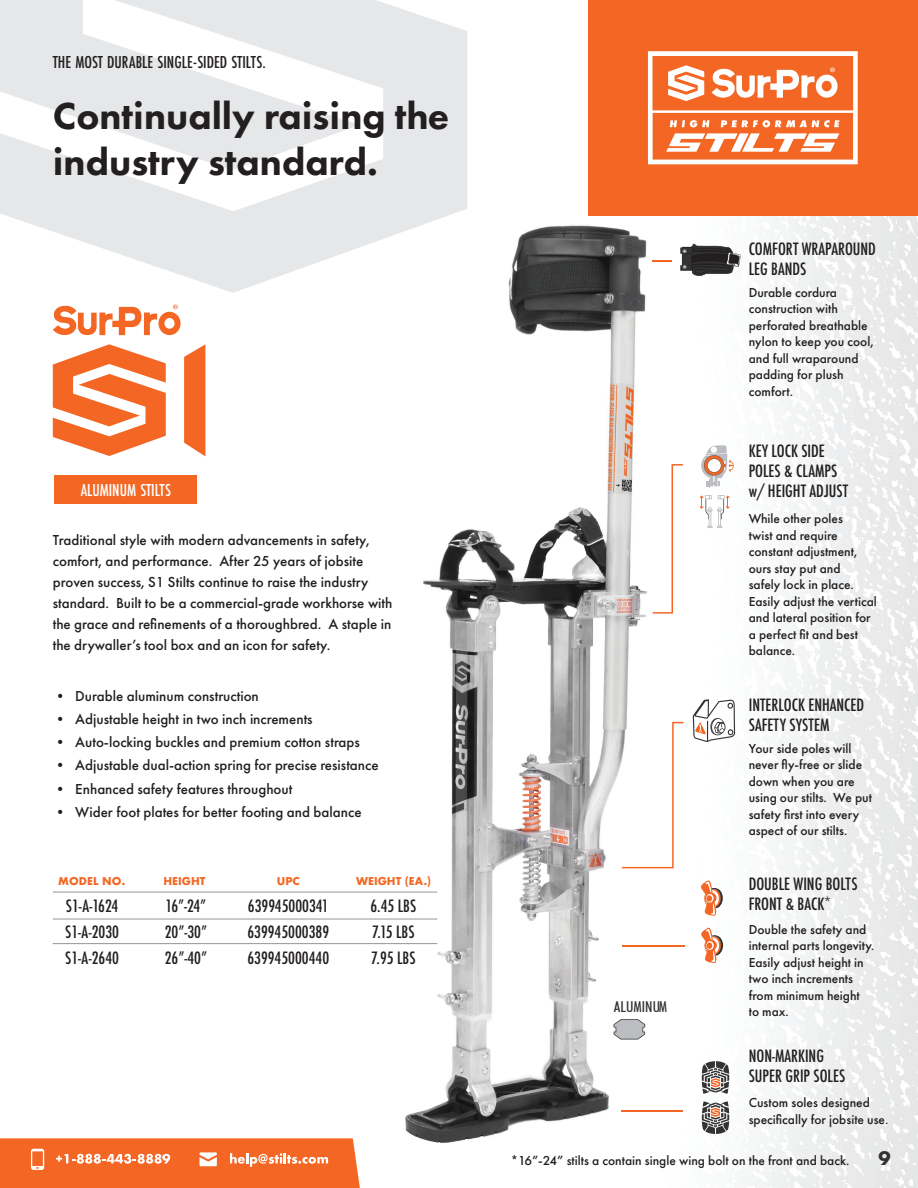
<style>
.page{position:relative;width:918px;height:1188px;background:#fff}
.page>*{position:absolute;margin:0;border:0;box-sizing:border-box;transform-origin:0 0}
.Stilts_page_-_Large_Header{font:800 39px "Futura PT";color:#231f20}
.Stilts_page_-_Small_Header{font:500 18px "Futura PT Cond";color:#231f20}
.Stilts_page_-_Small_Header-2{font:500 18px "Futura PT Cond";color:#fff}
.t1{font:700 18px "Futura";color:#323332}
.Table_Data{font:500 condensed 16.5px "Futura";color:#231f20}
.Basic{font:500 15px/21px "Futura PT";color:#231f20}
.t2{font:500 condensed 15px "Futura BT";color:#323332}
.Callout_Descriptions{font:500 13.5px/16.5px "Futura PT";color:#231f20}
.t3{font:700 10.5px "Futura";color:#f26824}
</style>
<div class="page">
<img style="left:52px;top:0;width:866px;height:1188px">
<svg style="left:0;top:0;width:467px;height:293px;fill:#e6e7e9"></svg>
<div style="left:589px;top:0;width:329px;height:216px;background:#f36623"></div>
<svg style="left:648px;top:51px;width:210px;height:113px"></svg>
<hr style="left:53px;top:892px;width:384px;height:1px;background:#939598">
<hr style="left:53px;top:919px;width:384px;height:1px;background:#939598">
<hr style="left:53px;top:943px;width:384px;height:1px;background:#939598">
<svg style="left:0;top:1138px;width:362px;height:50px;background:#f47437"></svg>
<svg style="left:53px;top:344px;width:113px;height:112px"></svg>
<svg style="left:184px;top:344px;width:21px;height:112px;background:#f4783e"></svg>
<svg style="left:53px;top:305px;width:128px;height:31px"></svg>
<div style="left:54px;top:476px;width:142px;height:28px;background:#f36623"></div>
<img style="left:372px;top:209px;width:310px;height:974px">
<svg style="left:680px;top:244px;width:61px;height:32px"></svg>
<svg style="left:652px;top:261px;width:19px;height:1px"></svg>
<svg style="left:700px;top:495px;width:30px;height:33px"></svg>
<svg style="left:701px;top:445px;width:33px;height:43px"></svg>
<svg style="left:653px;top:464px;width:30px;height:150px"></svg>
<svg style="left:622px;top:722px;width:62px;height:146px"></svg>
<svg style="left:693px;top:699px;width:42px;height:43px"></svg>
<svg style="left:700px;top:926px;width:23px;height:37px"></svg>
<svg style="left:699px;top:878px;width:24px;height:38px"></svg>
<hr style="left:623px;top:945px;width:62px;height:2px;background:#f36623">
<svg style="left:614px;top:1019px;width:31px;height:21px"></svg>
<svg style="left:702px;top:1061px;width:27px;height:33px"></svg>
<svg style="left:702px;top:1101px;width:27px;height:33px"></svg>
<hr style="left:621px;top:1111px;width:62px;height:1px;background:#f36623">
<p class="Stilts_page_-_Small_Header" style="left:53px;top:51px;width:214px">THE MOST DURABLE SINGLE-SIDED STILTS.</p>
<p class="Stilts_page_-_Large_Header" style="left:53px;top:91px;width:398px">Continually raising the</p>
<p class="Stilts_page_-_Large_Header" style="left:53px;top:138px;width:327px">industry standard.</p>
<p class="Stilts_page_-_Small_Header-2" style="left:81px;top:479px;width:92px">ALUMINUM STILTS</p>
<p class="Basic" style="left:53px;top:529px;width:341px">Traditional style with modern advancements in safety, comfort, and performance. After 25 years of jobsite proven success, S1 Stilts continue to raise the industry standard. Built to be a commercial-grade workhorse with the grace and refinements of a thoroughbred. A staple in the drywaller’s tool box and an icon for safety.</p>
<p class="Basic" style="left:53px;top:685px;width:208px">• Durable aluminum construction</p>
<p class="Basic" style="left:53px;top:708px;width:261px">• Adjustable height in two inch increments</p>
<p class="Basic" style="left:53px;top:732px;width:309px">• Auto-locking buckles and premium cotton straps</p>
<p class="Basic" style="left:53px;top:755px;width:327px">• Adjustable dual-action spring for precise resistance</p>
<p class="Basic" style="left:53px;top:778px;width:241px">• Enhanced safety features throughout</p>
<p class="Basic" style="left:53px;top:801px;width:310px">• Wider foot plates for better footing and balance</p>
<p class="t3" style="left:58px;top:873px;width:68px">MODEL NO.</p>
<p class="t3" style="left:164px;top:873px;width:44px">HEIGHT</p>
<p class="t3" style="left:277px;top:873px;width:24px">UPC</p>
<p class="t3" style="left:356px;top:873px;width:77px">WEIGHT (EA.)</p>
<p class="Table_Data" style="left:66px;top:895px;width:54px">S1-A-1624</p>
<p class="Table_Data" style="left:65px;top:921px;width:55px">S1-A-2030</p>
<p class="Table_Data" style="left:65px;top:947px;width:55px">S1-A-2640</p>
<p class="Table_Data" style="left:166px;top:895px;width:42px">16”-24”</p>
<p class="Table_Data" style="left:248px;top:895px;width:82px">639945000341</p>
<p class="Table_Data" style="left:370px;top:895px;width:47px">6.45 LBS</p>
<p class="Table_Data" style="left:165px;top:921px;width:44px">20”-30”</p>
<p class="Table_Data" style="left:247px;top:921px;width:83px">639945000389</p>
<p class="Table_Data" style="left:372px;top:921px;width:44px">7.15 LBS</p>
<p class="Table_Data" style="left:165px;top:947px;width:44px">26”-40”</p>
<p class="Table_Data" style="left:247px;top:947px;width:83px">639945000440</p>
<p class="Table_Data" style="left:371px;top:947px;width:46px">7.95 LBS</p>
<p class="Table_Data" style="left:749px;top:238px;width:129px">COMFORT WRAPAROUND</p>
<p class="Table_Data" style="left:749px;top:258px;width:59px">LEG BANDS</p>
<p class="Callout_Descriptions" style="left:749px;top:284px;width:126px">Durable cordura construction with perforated breathable nylon to keep you cool, and full wraparound padding for plush comfort.</p>
<p class="Table_Data" style="left:749px;top:440px;width:78px">KEY LOCK SIDE</p>
<p class="Table_Data" style="left:749px;top:460px;width:90px">POLES &amp; CLAMPS</p>
<p class="Table_Data" style="left:749px;top:480px;width:101px">w/ HEIGHT ADJUST</p>
<p class="Callout_Descriptions" style="left:749px;top:511px;width:96px">While other poles</p>
<p class="Callout_Descriptions" style="left:749px;top:527px;width:90px">twist and require</p>
<p class="Callout_Descriptions" style="left:749px;top:544px;width:110px">constant adjustment,</p>
<p class="Callout_Descriptions" style="left:749px;top:560px;width:93px">ours stay put and</p>
<p class="Callout_Descriptions" style="left:749px;top:577px;width:130px">safely lock in place.<br>Easily adjust the vertical and lateral position for a perfect fit and best balance.</p>
<p class="Table_Data" style="left:749px;top:694px;width:117px">INTERLOCK ENHANCED</p>
<p class="Table_Data" style="left:749px;top:714px;width:82px">SAFETY SYSTEM</p>
<p class="Callout_Descriptions" style="left:749px;top:740px;width:125px">Your side poles will never fly-free or slide down when you are using our stilts. We put safety first into every aspect of our stilts.</p>
<p class="t2" style="left:614px;top:998px;width:55px">ALUMINUM</p>
<p class="Table_Data" style="left:749px;top:874px;width:110px">DOUBLE WING BOLTS</p>
<p class="Table_Data" style="left:749px;top:893px;width:84px">FRONT &amp; BACK*</p>
<p class="Callout_Descriptions" style="left:749px;top:921px;width:127px">Double the safety and internal parts longevity.<br>Easily adjust height in two inch increments from minimum height<br>to max.</p>
<p class="Table_Data" style="left:749px;top:1046px;width:77px">NON-MARKING</p>
<p class="Table_Data" style="left:749px;top:1066px;width:98px">SUPER GRIP SOLES</p>
<p class="Callout_Descriptions" style="left:749px;top:1094px;width:141px">Custom soles designed specifically for jobsite use.</p>
<p class="Callout_Descriptions" style="left:511px;top:1153px;width:340px">*16”-24” stilts a contain single wing bolt on the front and back.</p>
<h2 class="t1" style="left:878px;top:1145px;width:14px">9</h2>
</div>
